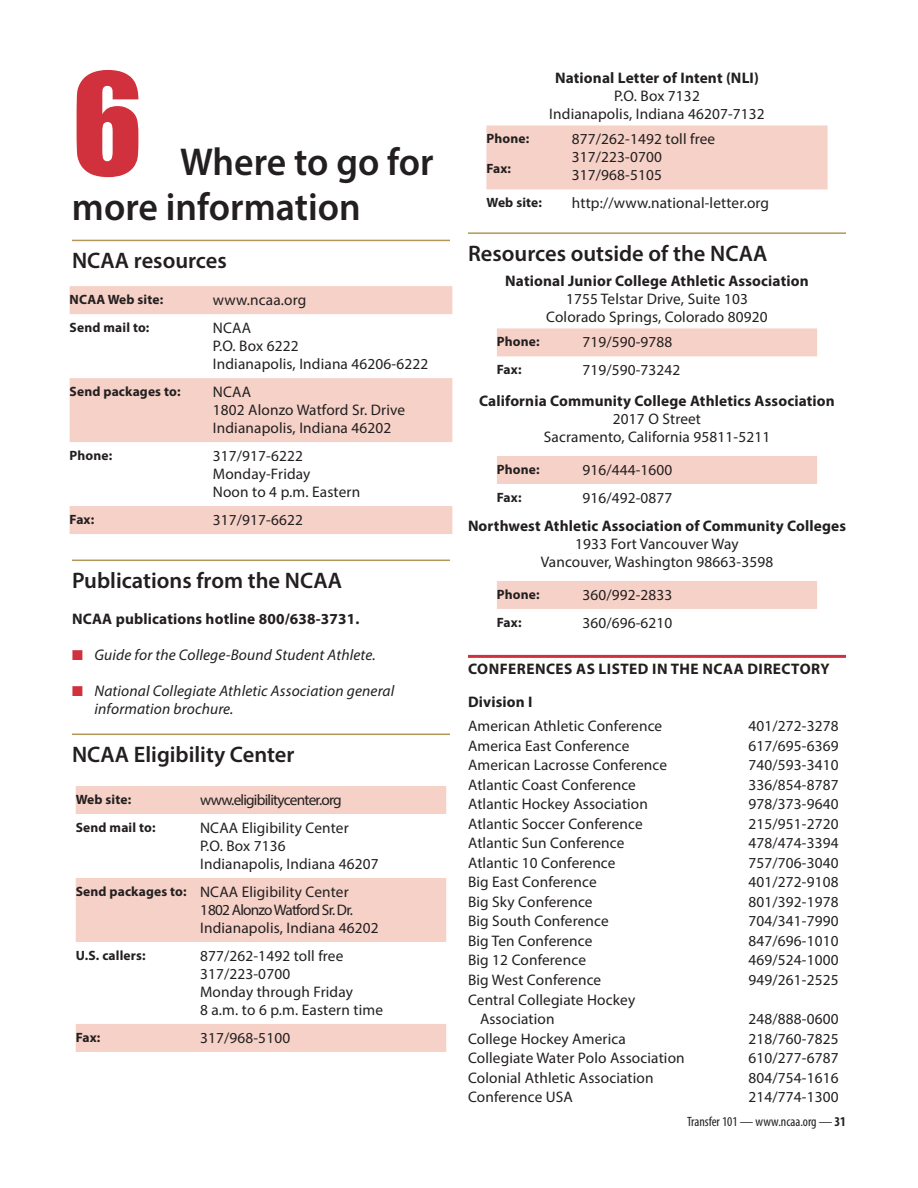
<style>
.page{position:relative;width:918px;height:1188px;background:#fff}
.page>*{position:absolute;margin:0;border:0;box-sizing:border-box;transform-origin:0 0}
.t1{font:130.5px "Impact";color:#d0313c}
.t2{font:600 39px/45px "Myriad Pro";color:#231f20}
.t3{font:600 22.5px "Myriad Pro";color:#231f20}
.t4{font:italic 15.45px/18px "Myriad Pro";letter-spacing:.01em;color:#231f20}
.t5{font:15.3px/18px "Myriad Pro";letter-spacing:.01em;color:#231f20}
.t6{font:700 15.3px "Myriad Pro";letter-spacing:.01em;color:#231f20}
.t7{font:15.3px "Myriad Pro";letter-spacing:-.05em;color:#231f20}
.t8{font:700 13.5px "Myriad Pro";letter-spacing:.01em;color:#231f20}
.t9{font:condensed 13.5px "Myriad Pro";color:#231f20}
.s1{color:#d0313c}
.s2{font-weight:700;font-size:13.5px}
.s3{font-weight:700}
</style>
<div class="page">
<hr style="left:72px;top:240px;width:378px;height:1px;background:#b39759">
<hr style="left:72px;top:560px;width:378px;height:1px;background:#b39759">
<hr style="left:72px;top:734px;width:378px;height:1px;background:#b39759">
<svg style="left:70px;top:286px;width:382px;height:248px"></svg>
<svg style="left:76px;top:786px;width:370px;height:266px"></svg>
<hr style="left:468px;top:232px;width:378px;height:2px;background:#b39759">
<hr style="left:468px;top:655px;width:378px;height:3px;background:#d0313c">
<div style="left:486px;top:125px;width:342px;height:64px;background:#f5d1c7"></div>
<div style="left:497px;top:328px;width:320px;height:28px;background:#f5d1c7"></div>
<div style="left:497px;top:456px;width:320px;height:28px;background:#f5d1c7"></div>
<div style="left:497px;top:581px;width:320px;height:28px;background:#f5d1c7"></div>
<h1 class="t1" style="left:72px;top:23px;width:72px">6</h1>
<h2 class="t2" style="left:72px;top:139px;width:363px;text-indent:108px">Where to go for more information</h2>
<h3 class="t3" style="left:72px;top:246px;width:156px">NCAA resources</h3>
<p class="t8" style="left:70px;top:290px;width:95px">NCAA Web site:</p>
<p class="t5" style="left:213px;top:291px;width:95px">www.ncaa.org</p>
<p class="t8" style="left:70px;top:318px;width:81px">Send mail to:</p>
<p class="t5" style="left:213px;top:319px;width:217px">NCAA<br>P.O. Box 6222<br>Indianapolis, Indiana 46206-6222</p>
<p class="t8" style="left:70px;top:382px;width:112px">Send packages to:</p>
<p class="t5" style="left:213px;top:383px;width:194px">NCAA<br>1802 Alonzo Watford Sr. Drive<br>Indianapolis, Indiana 46202</p>
<p class="t8" style="left:70px;top:446px;width:44px">Phone:</p>
<p class="t5" style="left:213px;top:447px;width:149px">317/917-6222<br>Monday-Friday<br>Noon to 4 p.m. Eastern</p>
<p class="t8" style="left:70px;top:510px;width:26px">Fax:</p>
<p class="t5" style="left:213px;top:511px;width:92px">317/917-6622</p>
<h3 class="t3" style="left:72px;top:566px;width:272px">Publications from the NCAA</h3>
<p class="t6" style="left:72px;top:609px;width:289px">NCAA publications hotline 800/638-3731.</p>
<p class="t4" style="left:72px;top:646px;width:305px"><span class="s1">■</span> Guide for the College-Bound Student Athlete.</p>
<p class="t4" style="left:94px;top:682px;width:301px;text-indent:-22px"><span class="s1">■</span> National Collegiate Athletic Association general information brochure.</p>
<h3 class="t3" style="left:72px;top:740px;width:224px">NCAA Eligibility Center</h3>
<p class="t8" style="left:76px;top:790px;width:57px">Web site:</p>
<p class="t7" style="left:200px;top:790px;width:143px">www.eligibilitycenter.org</p>
<p class="t8" style="left:76px;top:818px;width:81px">Send mail to:</p>
<p class="t5" style="left:200px;top:819px;width:180px">NCAA Eligibility Center<br>P.O. Box 7136<br>Indianapolis, Indiana 46207</p>
<p class="t5" style="left:200px;top:883px;width:180px;text-indent:-124px"><span class="s2">Send packages to:</span> NCAA Eligibility Center<br>1802 Alonzo Watford Sr. Dr.<br>Indianapolis, Indiana 46202</p>
<p class="t8" style="left:76px;top:946px;width:71px">U.S. callers:</p>
<p class="t5" style="left:200px;top:947px;width:184px">877/262-1492 toll free<br>317/223-0700<br>Monday through Friday<br>8 a.m. to 6 p.m. Eastern time</p>
<p class="t8" style="left:76px;top:1028px;width:26px">Fax:</p>
<p class="t5" style="left:200px;top:1029px;width:92px">317/968-5100</p>
<p class="t8" style="left:486px;top:130px;width:44px">Phone:</p>
<p class="t8" style="left:486px;top:160px;width:26px">Fax:</p>
<p class="t6" style="left:555px;top:68px;width:205px">National Letter of Intent (NLI)</p>
<p class="t5" style="left:549px;top:87px;width:217px;text-align:center">P.O. Box 7132<br>Indianapolis, Indiana 46207-7132</p>
<p class="t5" style="left:572px;top:130px;width:145px">877/262-1492 toll free<br>317/223-0700<br>317/968-5105</p>
<p class="t8" style="left:486px;top:194px;width:57px">Web site:</p>
<p class="t5" style="left:572px;top:194px;width:199px">http://www.national-letter.org</p>
<h3 class="t3" style="left:468px;top:239px;width:301px">Resources outside of the NCAA</h3>
<p class="t6" style="left:505px;top:271px;width:305px">National Junior College Athletic Association</p>
<p class="t5" style="left:546px;top:290px;width:223px;text-align:center">1755 Telstar Drive, Suite 103<br>Colorado Springs, Colorado 80920</p>
<p class="t8" style="left:497px;top:333px;width:44px">Phone:</p>
<p class="t5" style="left:582px;top:333px;width:92px">719/590-9788</p>
<p class="t8" style="left:497px;top:361px;width:26px">Fax:</p>
<p class="t5" style="left:582px;top:361px;width:100px">719/590-73242</p>
<p class="t6" style="left:479px;top:391px;width:357px">California Community College Athletics Association</p>
<p class="t5" style="left:544px;top:410px;width:228px;text-align:center">2017 O Street<br>Sacramento, California 95811-5211</p>
<p class="t8" style="left:497px;top:460px;width:44px">Phone:</p>
<p class="t5" style="left:582px;top:461px;width:92px">916/444-1600</p>
<p class="t8" style="left:497px;top:488px;width:26px">Fax:</p>
<p class="t5" style="left:582px;top:489px;width:92px">916/492-0877</p>
<p class="t6" style="left:468px;top:516px;width:380px">Northwest Athletic Association of Community Colleges</p>
<p class="t5" style="left:541px;top:535px;width:234px;text-align:center">1933 Fort Vancouver Way<br>Vancouver, Washington 98663-3598</p>
<p class="t8" style="left:497px;top:585px;width:44px">Phone:</p>
<p class="t5" style="left:582px;top:586px;width:92px">360/992-2833</p>
<p class="t8" style="left:497px;top:613px;width:26px">Fax:</p>
<p class="t5" style="left:582px;top:614px;width:92px">360/696-6210</p>
<p class="t6" style="left:468px;top:659px;width:20px">Conferences</p>
<p class="t6" style="left:576px;top:659px;width:32px">as listed</p>
<p class="t6" style="left:652px;top:659px;width:29px">in the</p>
<p class="t6" style="left:702px;top:659px;width:66px">NCAA Directory</p>
<p class="t6" style="left:468px;top:692px;width:66px">Division I</p>
<p class="t5" style="left:468px;top:717px;width:196px">American Athletic Conference</p>
<p class="t5" style="left:748px;top:717px;width:92px">401/272-3278</p>
<p class="t5" style="left:468px;top:737px;width:163px">America East Conference</p>
<p class="t5" style="left:748px;top:737px;width:92px">617/695-6369</p>
<p class="t5" style="left:468px;top:756px;width:201px">American Lacrosse Conference</p>
<p class="t5" style="left:748px;top:756px;width:92px">740/593-3410</p>
<p class="t5" style="left:468px;top:776px;width:169px">Atlantic Coast Conference</p>
<p class="t5" style="left:748px;top:776px;width:92px">336/854-8787</p>
<p class="t5" style="left:468px;top:795px;width:182px">Atlantic Hockey Association</p>
<p class="t5" style="left:748px;top:795px;width:92px">978/373-9640</p>
<p class="t5" style="left:468px;top:815px;width:176px">Atlantic Soccer Conference</p>
<p class="t5" style="left:748px;top:815px;width:92px">215/951-2720</p>
<p class="t5" style="left:468px;top:834px;width:158px">Atlantic Sun Conference</p>
<p class="t5" style="left:748px;top:834px;width:92px">478/474-3394</p>
<p class="t5" style="left:468px;top:854px;width:149px">Atlantic 10 Conference</p>
<p class="t5" style="left:748px;top:854px;width:92px">757/706-3040</p>
<p class="t5" style="left:468px;top:873px;width:130px">Big East Conference</p>
<p class="t5" style="left:748px;top:873px;width:92px">401/272-9108</p>
<p class="t5" style="left:468px;top:893px;width:126px">Big Sky Conference</p>
<p class="t5" style="left:748px;top:893px;width:92px">801/392-1978</p>
<p class="t5" style="left:468px;top:912px;width:142px">Big South Conference</p>
<p class="t5" style="left:748px;top:912px;width:92px">704/341-7990</p>
<p class="t5" style="left:468px;top:932px;width:126px">Big Ten Conference</p>
<p class="t5" style="left:748px;top:932px;width:92px">847/696-1010</p>
<p class="t5" style="left:468px;top:951px;width:120px">Big 12 Conference</p>
<p class="t5" style="left:748px;top:951px;width:92px">469/524-1000</p>
<p class="t5" style="left:468px;top:971px;width:135px">Big West Conference</p>
<p class="t5" style="left:748px;top:971px;width:92px">949/261-2525</p>
<p class="t5" style="left:480px;top:989px;width:157px;line-height:19.5px;text-indent:-12px">Central Collegiate Hockey<br>Association</p>
<p class="t5" style="left:748px;top:1010px;width:92px">248/888-0600</p>
<p class="t5" style="left:468px;top:1029px;width:159px">College Hockey America</p>
<p class="t5" style="left:748px;top:1029px;width:92px">218/760-7825</p>
<p class="t5" style="left:468px;top:1049px;width:218px">Collegiate Water Polo Association</p>
<p class="t5" style="left:748px;top:1049px;width:92px">610/277-6787</p>
<p class="t5" style="left:468px;top:1068px;width:187px">Colonial Athletic Association</p>
<p class="t5" style="left:748px;top:1068px;width:92px">804/754-1616</p>
<p class="t5" style="left:468px;top:1088px;width:107px">Conference USA</p>
<p class="t5" style="left:748px;top:1088px;width:92px">214/774-1300</p>
<p class="t9" style="left:687px;top:1114px;width:160px">Transfer 101 — www.ncaa.org — <span class="s3">31</span></p>
</div>
